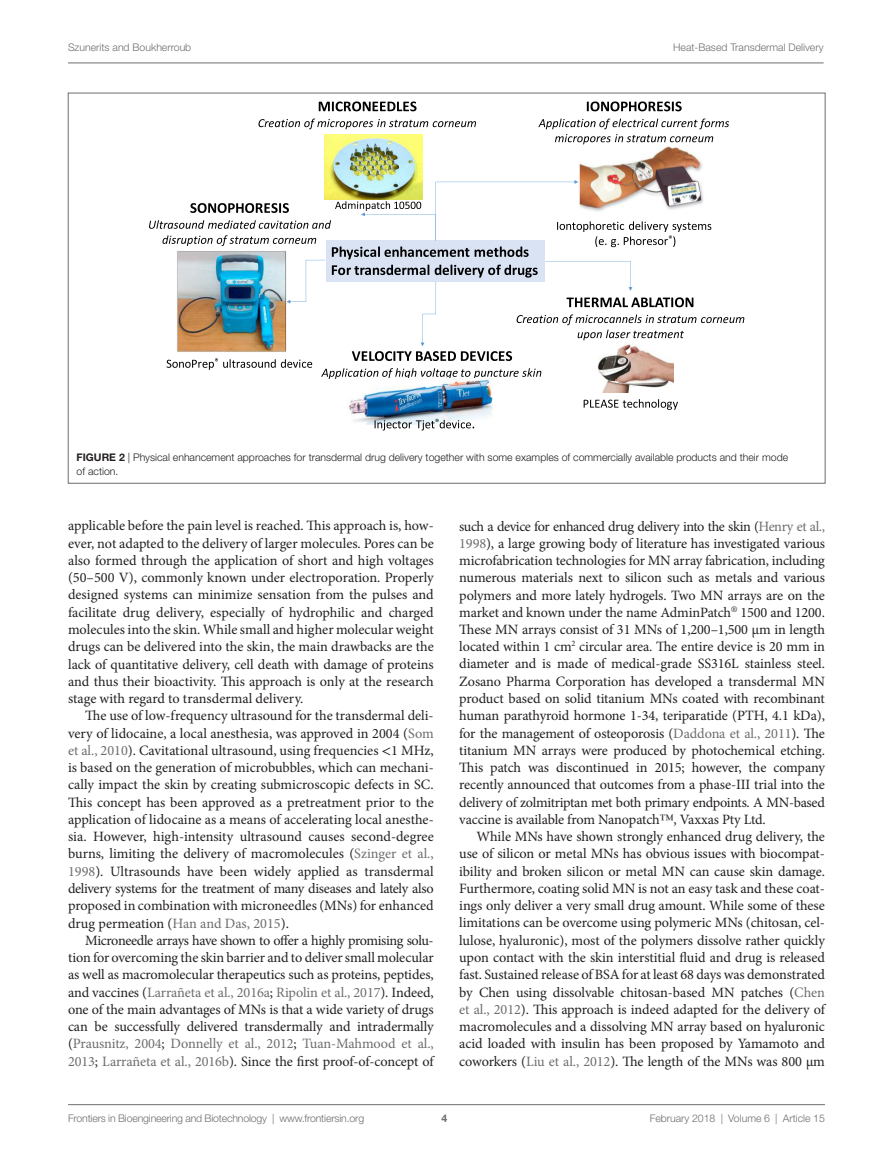
<style>
.page{position:relative;width:893px;height:1170px;background:#fff}
.page>*{position:absolute;margin:0;border:0;box-sizing:border-box;transform-origin:0 0}
.t1{font:14.25px/17.2px "Minion Pro";letter-spacing:-.01em;color:#231f20;text-align:justify}
.t2{font:300 10.5px "Helvetica Neue LT Std";color:#6c6d70}
.t3{font:300 10.5px/14.2px "Helvetica Neue LT Std";color:#231f20}
.t4{font:700 10.5px "Helvetica Neue LT Std";color:#6c6d70}
.s1{font-weight:700}
.s2{color:#6c6d70}
.s3{font-family:"STIX General"}
</style>
<div class="page">
<svg style="left:587px;top:101px;width:95px;height:10px"></svg>
<svg style="left:538px;top:118px;width:191px;height:26px"></svg>
<svg style="left:319px;top:101px;width:98px;height:10px"></svg>
<svg style="left:258px;top:118px;width:218px;height:11px"></svg>
<img style="left:349px;top:379px;width:144px;height:48px">
<img style="left:579px;top:146px;width:124px;height:34px">
<svg style="left:375px;top:419px;width:99px;height:11px"></svg>
<svg style="left:584px;top:399px;width:94px;height:11px"></svg>
<img style="left:602px;top:379px;width:71px;height:13px">
<img style="left:325px;top:135px;width:97px;height:45px">
<svg style="left:149px;top:180px;width:595px;height:199px"></svg>
<hr style="left:68px;top:63px;width:756px;height:1px;background:#6c6d70">
<hr style="left:68px;top:1104px;width:757px;height:1px;background:#6c6d70">
<p class="t2" style="left:68px;top:41px;width:125px">Szunerits and Boukherroub</p>
<p class="t2" style="left:673px;top:41px;width:152px">Heat-Based Transdermal Delivery</p>
<p class="t3" style="left:77px;top:449px;width:713px"><span class="s1">FIGURE 2</span> | Physical enhancement approaches for transdermal drug delivery together with some examples of commercially available products and their mode of action.</p>
<p class="t1" style="left:68px;top:517px;width:367px">applicable before the pain level is reached. This approach is, how&shy;ever, not adapted to the delivery of larger molecules. Pores can be also formed through the application of short and high voltages (50–500 V), commonly known under electroporation. Properly designed systems can minimize sensation from the pulses and facilitate drug delivery, especially of hydrophilic and charged molecules into the skin. While small and higher molecular weight drugs can be delivered into the skin, the main drawbacks are the lack of quantitative delivery, cell death with damage of proteins and thus their bioactivity. This approach is only at the research stage with regard to transdermal delivery.</p>
<p class="t1" style="left:68px;top:707px;width:367px;text-indent:17px">The use of low-frequency ultrasound for the transdermal deli&shy;very of lidocaine, a local anesthesia, was approved in 2004 (<span class="s2">Som et al., 2010</span>). Cavitational ultrasound, using frequencies <span class="s3">&lt;</span>1 MHz, is based on the generation of microbubbles, which can mechani&shy;cally impact the skin by creating submicroscopic defects in SC.<br>This concept has been approved as a pretreatment prior to the application of lidocaine as a means of accelerating local anesthe&shy;sia. However, high-intensity ultrasound causes second-degree burns, limiting the delivery of macromolecules (<span class="s2">Szinger et al., 1998</span>). Ultrasounds have been widely applied as transdermal delivery systems for the treatment of many diseases and lately also proposed in combination with microneedles (MNs) for enhanced drug permeation (<span class="s2">Han and Das, 2015</span>).</p>
<p class="t1" style="left:68px;top:931px;width:367px;text-indent:17px">Microneedle arrays have shown to offer a highly promising solu&shy;tion for overcoming the skin barrier and to deliver small molecular as well as macromolecular therapeutics such as proteins, peptides, and vaccines (<span class="s2">Larrañeta et al., 2016a</span>; <span class="s2">Ripolin et al., 2017</span>). Indeed, one of the main advantages of MNs is that a wide variety of drugs can be successfully delivered transdermally and intradermally (<span class="s2">Prausnitz, 2004</span>; <span class="s2">Donnelly et al., 2012</span>; <span class="s2">Tuan-Mahmood et al., 2013</span>; <span class="s2">Larrañeta et al., 2016b</span>). Since the first proof-of-concept of</p>
<p class="t1" style="left:459px;top:517px;width:367px">such a device for enhanced drug delivery into the skin (<span class="s2">Henry et al., 1998</span>), a large growing body of literature has investigated various microfabrication technologies for MN array fabrication, including numerous materials next to silicon such as metals and various polymers and more lately hydrogels. Two MN arrays are on the market and known under the name AdminPatch<sup>®</sup> 1500 and 1200.<br>These MN arrays consist of 31 MNs of 1,200–1,500 µm in length located within 1 cm<sup>2</sup> circular area. The entire device is 20 mm in diameter and is made of medical-grade SS316L stainless steel.<br>Zosano Pharma Corporation has developed a transdermal MN product based on solid titanium MNs coated with recombinant human parathyroid hormone 1-34, teriparatide (PTH, 4.1 kDa), for the management of osteoporosis (<span class="s2">Daddona et al., 2011</span>). The titanium MN arrays were produced by photochemical etching.<br>This patch was discontinued in 2015; however, the company recently announced that outcomes from a phase-III trial into the delivery of zolmitriptan met both primary endpoints. A MN-based vaccine is available from Nanopatch<span class="s3">™</span>, Vaxxas Pty Ltd.</p>
<p class="t1" style="left:459px;top:828px;width:367px;text-indent:17px">While MNs have shown strongly enhanced drug delivery, the use of silicon or metal MNs has obvious issues with biocompat&shy;ibility and broken silicon or metal MN can cause skin damage.<br>Furthermore, coating solid MN is not an easy task and these coat&shy;ings only deliver a very small drug amount. While some of these limitations can be overcome using polymeric MNs (chitosan, cel&shy;lulose, hyaluronic), most of the polymers dissolve rather quickly upon contact with the skin interstitial fluid and drug is released fast. Sustained release of BSA for at least 68 days was demonstrated by Chen using dissolvable chitosan-based MN patches (<span class="s2">Chen et al., 2012</span>). This approach is indeed adapted for the delivery of macromolecules and a dissolving MN array based on hyaluronic acid loaded with insulin has been proposed by Yamamoto and coworkers (<span class="s2">Liu et al., 2012</span>). The length of the MNs was 800 µm</p>
<p class="t2" style="left:68px;top:1111px;width:298px">Frontiers in Bioengineering and Biotechnology | www.frontiersin.org</p>
<p class="t2" style="left:650px;top:1111px;width:177px">February 2018 | Volume 6 | Article 15</p>
<p class="t4" style="left:441px;top:1111px;width:7px">4</p>
</div>
